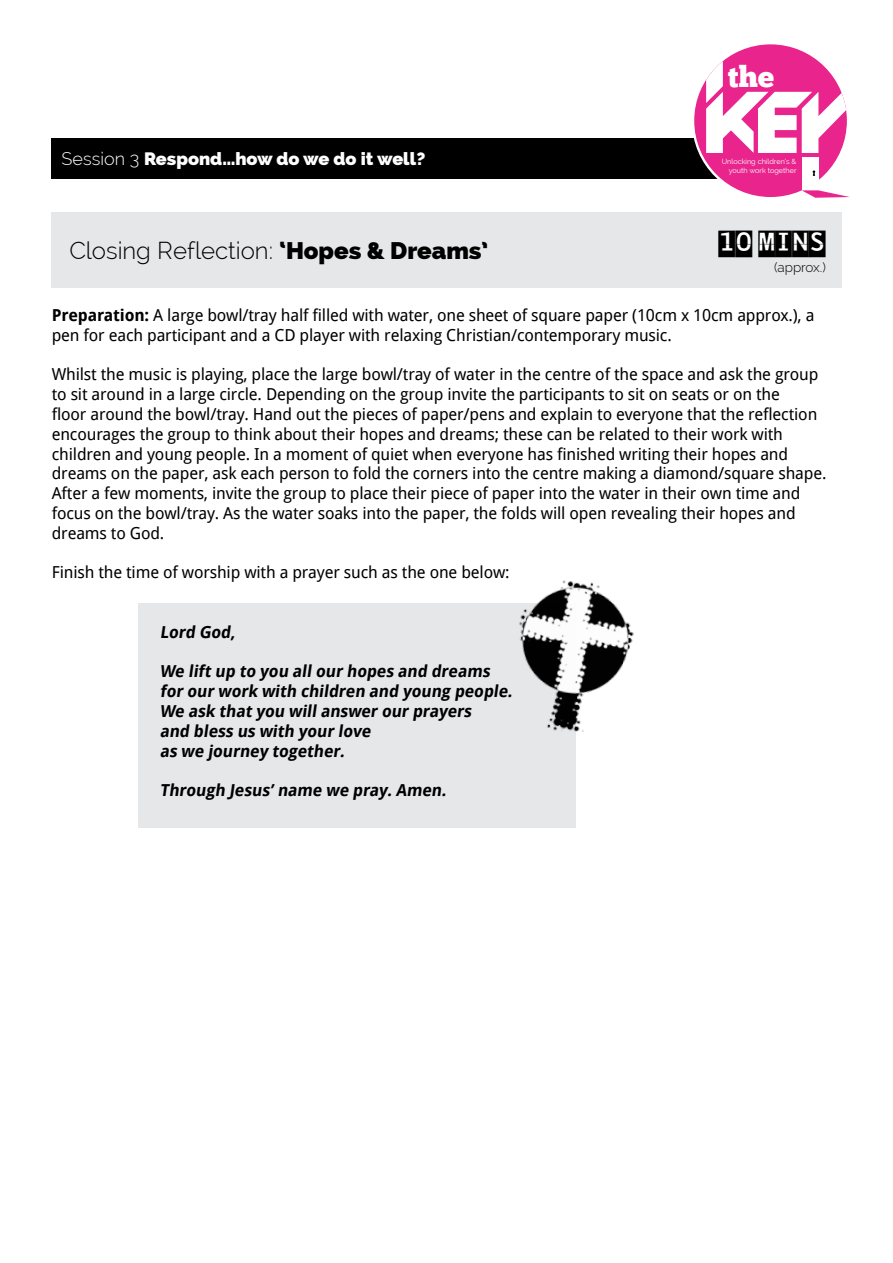
<style>
.page{position:relative;width:893px;height:1263px;background:#fff}
.page>*{position:absolute;margin:0;border:0;box-sizing:border-box;transform-origin:0 0}
.t1{font:29.55px "Chunk Five";color:#fff}
.t2{font:25.5px "Solari";color:#000}
.t3{font:300 24px "Raleway";color:#000}
.t4{font:800 18px "Raleway";color:#fff}
.t5{font:16.5px/19.8px "Droid Sans";letter-spacing:-.01em;color:#000}
.t6{font:700 16.5px/19.8px "Droid Sans";letter-spacing:-.01em;color:#000}
.t7{font:300 13.5px "Raleway";color:#000}
.t8{font:7.2px/8.7px "Raleway";color:#fff;text-align:right}
.s1{font-weight:300}
.s2{font-weight:800}
.s3{font-weight:700}
</style>
<div class="page">
<div style="left:138px;top:603px;width:437px;height:225px;background:#e6e7e8"></div>
<div style="left:52px;top:213px;width:790px;height:75px;background:#e6e7e8"></div>
<div style="left:720px;top:231px;width:32px;height:23px;background:#fff"></div>
<div style="left:759px;top:231px;width:65px;height:23px;background:#fff"></div>
<div style="left:51px;top:138px;width:706px;height:41px;background:#000"></div>
<svg style="left:692px;top:43px;width:157px;height:157px"></svg>
<div style="left:694px;top:44px;width:153px;height:153px;background:#e9248d;border-radius:50%"></div>
<svg style="left:706px;top:44px;width:141px;height:109px"></svg>
<div style="left:802px;top:157px;width:16px;height:33px;background:#fff"></div>
<svg style="left:802px;top:190px;width:48px;height:8px"></svg>
<svg style="left:813px;top:170px;width:2px;height:6px"></svg>
<img style="left:519px;top:580px;width:115px;height:167px">
<h1 class="t1" style="left:728px;top:63px;width:48px">the</h1>
<p class="t4" style="left:62px;top:148px;width:365px"><span class="s1">Session 3</span> Respond…how do we do it well?</p>
<p class="t8" style="left:722px;top:157px;width:76px">Unlocking children’s &amp; youth work together</p>
<h3 class="t3" style="left:69px;top:237px;width:421px">Closing Reflection: <span class="s2">‘Hopes &amp; Dreams’</span></h3>
<h2 class="t2" style="left:719px;top:230px;width:109px">10 MINS</h2>
<p class="t7" style="left:774px;top:259px;width:53px">(approx.)</p>
<p class="t5" style="left:52px;top:305px;width:764px"><span class="s3">Preparation:</span> A large bowl/tray half filled with water, one sheet of square paper (10cm x 10cm approx.), a pen for each participant and a CD player with relaxing Christian/contemporary music.</p>
<p class="t5" style="left:52px;top:365px;width:776px">Whilst the music is playing, place the large bowl/tray of water in the centre of the space and ask the group to sit around in a large circle. Depending on the group invite the participants to sit on seats or on the<br>floor around the bowl/tray. Hand out the pieces of paper/pens and explain to everyone that the reflection encourages the group to think about their hopes and dreams; these can be related to their work with children and young people. In a moment of quiet when everyone has finished writing their hopes and dreams on the paper, ask each person to fold the corners into the centre making a diamond/square shape.<br>After a few moments, invite the group to place their piece of paper into the water in their own time and focus on the bowl/tray. As the water soaks into the paper, the folds will open revealing their hopes and dreams to God.</p>
<p class="t5" style="left:52px;top:563px;width:459px">Finish the time of worship with a prayer such as the one below:</p>
<p class="t6" style="left:160px;top:622px;width:80px">Lord God,</p>
<p class="t6" style="left:160px;top:662px;width:357px">We lift up to you all our hopes and dreams for our work with children and young people.<br>We ask that you will answer our prayers<br>and bless us with your love<br>as we journey together.</p>
<p class="t6" style="left:160px;top:780px;width:291px">Through Jesus’ name we pray. Amen.</p>
</div>
